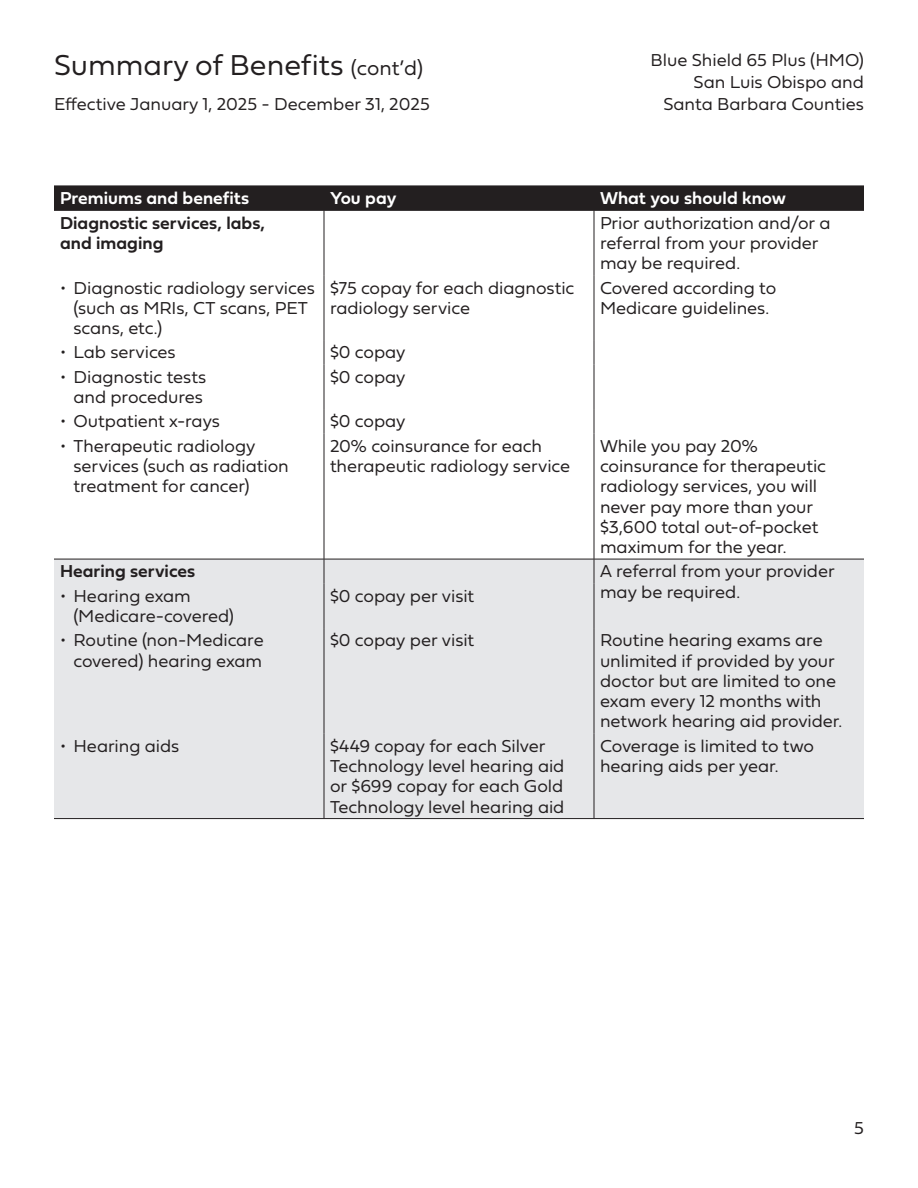
<style>
.page{position:relative;width:918px;height:1188px;background:#fff}
.page>*{position:absolute;margin:0;border:0;box-sizing:border-box;transform-origin:0 0}
.t1{font:30px "Fieldwork Geo Light";color:#231f20}
.t2{font:18px/20.2px "Fieldwork Geo Light";letter-spacing:-.005em;color:#231f20}
.t3{font:18px/20.2px "Fieldwork Geo Demibold";color:#231f20}
.t4{font:18px "Fieldwork Geo Demibold";color:#fff}
.s1{font-size:21px}
</style>
<div class="page">
<div style="left:54px;top:560px;width:810px;height:258px;background:#e6e7e9"></div>
<div style="left:54px;top:186px;width:810px;height:24px;background:#231f20"></div>
<hr style="left:54px;top:210px;width:270px;height:1px;background:#231f20">
<hr style="left:324px;top:210px;width:270px;height:1px;background:#231f20">
<hr style="left:324px;top:211px;width:1px;height:64px;background:#231f20">
<hr style="left:594px;top:210px;width:270px;height:1px;background:#231f20">
<hr style="left:594px;top:211px;width:1px;height:64px;background:#231f20">
<hr style="left:324px;top:275px;width:1px;height:65px;background:#231f20">
<hr style="left:594px;top:275px;width:1px;height:65px;background:#231f20">
<svg style="left:324px;top:340px;width:1px;height:24px"></svg>
<svg style="left:594px;top:340px;width:1px;height:24px"></svg>
<hr style="left:324px;top:364px;width:1px;height:45px;background:#231f20">
<hr style="left:594px;top:364px;width:1px;height:45px;background:#231f20">
<svg style="left:324px;top:409px;width:1px;height:24px"></svg>
<svg style="left:594px;top:409px;width:1px;height:24px"></svg>
<hr style="left:324px;top:433px;width:1px;height:126px;background:#231f20">
<hr style="left:594px;top:433px;width:1px;height:126px;background:#231f20">
<svg style="left:324px;top:560px;width:1px;height:23px"></svg>
<hr style="left:324px;top:583px;width:1px;height:45px;background:#231f20">
<hr style="left:324px;top:628px;width:1px;height:105px;background:#231f20">
<hr style="left:324px;top:733px;width:1px;height:85px;background:#231f20">
<hr style="left:54px;top:559px;width:270px;height:1px;background:#231f20">
<hr style="left:324px;top:559px;width:270px;height:1px;background:#231f20">
<hr style="left:594px;top:559px;width:270px;height:1px;background:#231f20">
<svg style="left:594px;top:559px;width:1px;height:24px"></svg>
<hr style="left:594px;top:583px;width:1px;height:45px;background:#231f20">
<hr style="left:594px;top:628px;width:1px;height:105px;background:#231f20">
<hr style="left:594px;top:733px;width:1px;height:85px;background:#231f20">
<hr style="left:54px;top:818px;width:270px;height:1px;background:#231f20">
<hr style="left:324px;top:818px;width:270px;height:1px;background:#231f20">
<hr style="left:594px;top:818px;width:270px;height:1px;background:#231f20">
<h1 class="t1" style="left:54px;top:41px;width:371px">Summary of Benefits <span class="s1">(cont’d)</span></h1>
<p class="t2" style="left:54px;top:93px;width:377px">Effective January 1, 2025 - December 31, 2025</p>
<p class="t2" style="left:651px;top:49px;width:215px;line-height:21.6px;text-align:right">Blue Shield 65 Plus (HMO)<br>San Luis Obispo and<br>Santa Barbara Counties</p>
<p class="t4" style="left:60px;top:184px;width:191px">Premiums and benefits</p>
<p class="t4" style="left:330px;top:184px;width:68px">You pay</p>
<p class="t4" style="left:600px;top:184px;width:188px">What you should know</p>
<p class="t3" style="left:60px;top:212px;width:207px">Diagnostic services, labs, and imaging</p>
<p class="t2" style="left:600px;top:212px;width:232px">Prior authorization and/or a referral from your provider may be required.</p>
<p class="t2" style="left:74px;top:277px;width:243px;text-indent:-14px">• Diagnostic radiology services (such as MRIs, CT scans, PET scans, etc.)</p>
<p class="t2" style="left:330px;top:277px;width:246px">$75 copay for each diagnostic radiology service</p>
<p class="t2" style="left:600px;top:277px;width:178px">Covered according to<br>Medicare guidelines.</p>
<p class="t2" style="left:60px;top:341px;width:117px">• Lab services</p>
<p class="t2" style="left:330px;top:341px;width:77px">$0 copay</p>
<p class="t2" style="left:60px;top:366px;width:148px;text-align:center">• Diagnostic tests and procedures</p>
<p class="t2" style="left:330px;top:366px;width:77px">$0 copay</p>
<p class="t2" style="left:60px;top:410px;width:162px">• Outpatient x-rays</p>
<p class="t2" style="left:330px;top:410px;width:77px">$0 copay</p>
<p class="t2" style="left:74px;top:435px;width:217px;text-indent:-14px">• Therapeutic radiology services (such as radiation treatment for cancer)</p>
<p class="t2" style="left:330px;top:435px;width:242px">20% coinsurance for each therapeutic radiology service</p>
<p class="t2" style="left:600px;top:435px;width:228px">While you pay 20% coinsurance for therapeutic radiology services, you will never pay more than your $3,600 total out-of-pocket maximum for the year.</p>
<p class="t3" style="left:60px;top:561px;width:137px">Hearing services</p>
<p class="t2" style="left:600px;top:560px;width:236px">A referral from your provider may be required.</p>
<p class="t2" style="left:74px;top:585px;width:162px;text-indent:-14px">• Hearing exam (Medicare-covered)</p>
<p class="t2" style="left:330px;top:585px;width:146px">$0 copay per visit</p>
<p class="t2" style="left:60px;top:629px;width:205px;text-align:right">• Routine (non-Medicare covered) hearing exam</p>
<p class="t2" style="left:330px;top:629px;width:146px">$0 copay per visit</p>
<p class="t2" style="left:600px;top:629px;width:244px">Routine hearing exams are unlimited if provided by your doctor but are limited to one exam every 12 months with network hearing aid provider.</p>
<p class="t2" style="left:60px;top:735px;width:121px">• Hearing aids</p>
<p class="t2" style="left:330px;top:735px;width:236px">$449 copay for each Silver<br>Technology level hearing aid or $699 copay for each Gold<br>Technology level hearing aid</p>
<p class="t2" style="left:600px;top:735px;width:216px">Coverage is limited to two hearing aids per year.</p>
<p class="t2" style="left:854px;top:1117px;width:11px">5</p>
</div>
